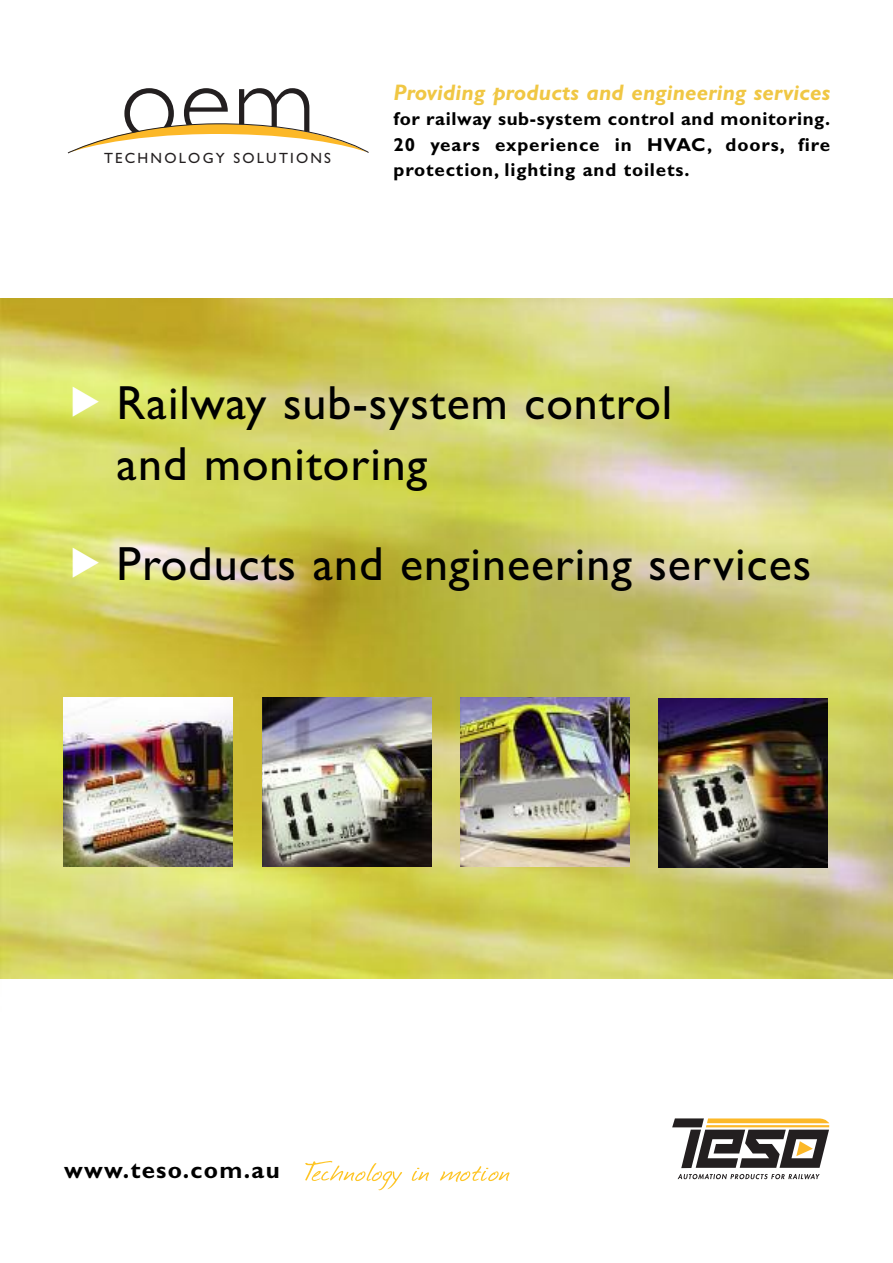
<style>
.page{position:relative;width:893px;height:1263px;background:#fff}
.page>*{position:absolute;margin:0;border:0;box-sizing:border-box;transform-origin:0 0}
.t1{font:48px/61.5px "Gill Sans";letter-spacing:.02em;color:#000}
.t2{font:700 24px "Gill Sans";letter-spacing:.055em;color:#000}
.t3{font:italic 700 22.5px "Gill Sans";letter-spacing:.005em;color:#f0c744}
.t4{font:700 18.75px/25.5px "Gill Sans";letter-spacing:.045em;color:#000;text-align:justify}
.t5{font:14.85px "Gill Sans";letter-spacing:.15em;color:#231f20}
</style>
<div class="page">
<svg style="left:68px;top:88px;width:301px;height:66px"></svg>
<img style="left:0;top:299px;width:893px;height:679px">
<img style="left:64px;top:697px;width:169px;height:169px">
<img style="left:262px;top:697px;width:169px;height:169px">
<img style="left:460px;top:697px;width:169px;height:169px">
<img style="left:659px;top:698px;width:169px;height:169px">
<svg style="left:305px;top:1161px;width:97px;height:29px"></svg>
<svg style="left:412px;top:1168px;width:17px;height:13px"></svg>
<svg style="left:440px;top:1166px;width:69px;height:16px"></svg>
<svg style="left:678px;top:1174px;width:142px;height:5px"></svg>
<svg style="left:672px;top:1118px;width:157px;height:50px"></svg>
<svg style="left:73px;top:386px;width:26px;height:30px"></svg>
<svg style="left:73px;top:547px;width:26px;height:30px"></svg>
<p class="t5" style="left:104px;top:149px;width:228px">TECHNOLOGY SOLUTIONS</p>
<p class="t3" style="left:394px;top:84px;width:438px">Providing products and engineering services</p>
<p class="t4" style="left:394px;top:108px;width:438px">for railway sub-system control and monitoring.<br>20 years experience in HVAC, doors, fire protection, lighting and toilets.</p>
<h1 class="t1" style="left:117px;top:371px;width:557px">Railway sub-system control and monitoring</h1>
<h1 class="t1" style="left:117px;top:532px;width:696px">Products and engineering services</h1>
<p class="t2" style="left:64px;top:1161px;width:217px">www.teso.com.au</p>
</div>
